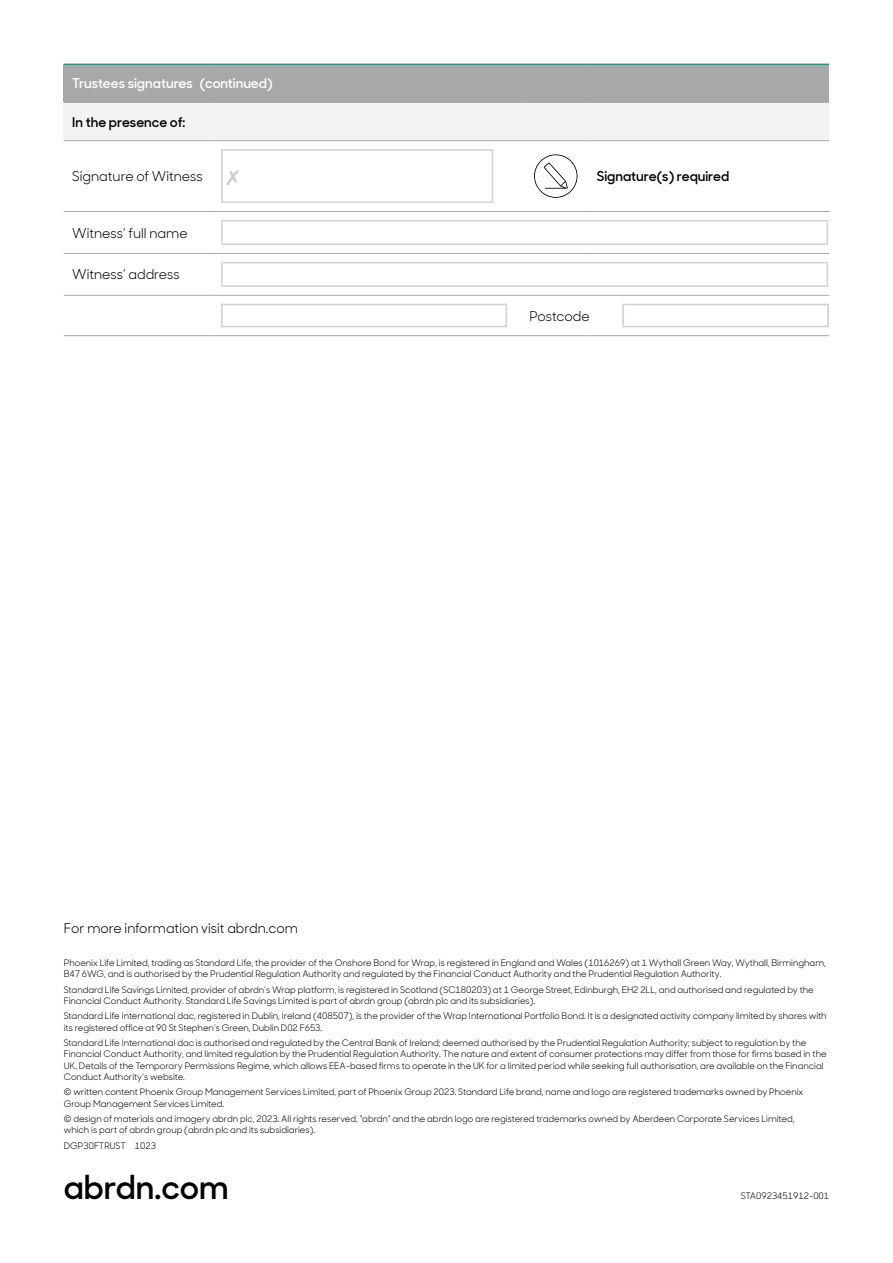
<style>
.page{position:relative;width:893px;height:1263px;background:#fff}
.page>*{position:absolute;margin:0;border:0;box-sizing:border-box;transform-origin:0 0}
.t1{font:600 33px "Sharp Sans Display No 1";color:#000}
.Body_Text_9pt{font:13.5px "Sharp Sans Display No 1";color:#000}
.Subhead_4_9pt{font:600 13.5px "Sharp Sans Display No 1";color:#fff}
.Subhead_4_9pt-2{font:600 13.5px "Sharp Sans Display No 1";color:#000}
.Body_Text_9pt-2{font:600 13.5px "Sharp Sans Display No 1";color:#000}
.t2{font:9px/11.2px "Sharp Sans Display No 1";color:#000}
</style>
<div class="page">
<div style="left:64px;top:64px;width:765px;height:38px;background:#a7a8a9"></div>
<div style="left:64px;top:102px;width:765px;height:39px;background:#f2f3f4"></div>
<svg style="left:64px;top:141px;width:765px;height:154px"></svg>
<hr style="left:64px;top:64px;width:149px;height:1px;background:#008264">
<hr style="left:213px;top:64px;width:308px;height:1px;background:#008264">
<hr style="left:521px;top:64px;width:67px;height:1px;background:#008264">
<svg style="left:588px;top:64px;width:26px;height:1px"></svg>
<hr style="left:614px;top:64px;width:215px;height:1px;background:#008264">
<hr style="left:64px;top:335px;width:149px;height:1px;background:#a7a8a9">
<hr style="left:213px;top:335px;width:308px;height:1px;background:#a7a8a9">
<hr style="left:521px;top:335px;width:67px;height:1px;background:#a7a8a9">
<svg style="left:588px;top:335px;width:26px;height:1px"></svg>
<hr style="left:614px;top:335px;width:215px;height:1px;background:#a7a8a9">
<hr style="left:64px;top:102px;width:149px;height:1px;background:#a7a8a9">
<hr style="left:213px;top:102px;width:308px;height:1px;background:#a7a8a9">
<hr style="left:521px;top:102px;width:67px;height:1px;background:#a7a8a9">
<svg style="left:588px;top:102px;width:26px;height:1px"></svg>
<hr style="left:614px;top:102px;width:215px;height:1px;background:#a7a8a9">
<hr style="left:64px;top:140px;width:149px;height:1px;background:#a7a8a9">
<hr style="left:213px;top:140px;width:308px;height:1px;background:#a7a8a9">
<hr style="left:521px;top:140px;width:67px;height:1px;background:#a7a8a9">
<svg style="left:588px;top:140px;width:26px;height:1px"></svg>
<hr style="left:614px;top:140px;width:215px;height:1px;background:#a7a8a9">
<hr style="left:64px;top:211px;width:149px;height:1px;background:#a7a8a9">
<hr style="left:213px;top:211px;width:308px;height:1px;background:#a7a8a9">
<hr style="left:521px;top:211px;width:67px;height:1px;background:#a7a8a9">
<svg style="left:588px;top:211px;width:26px;height:1px"></svg>
<hr style="left:614px;top:211px;width:215px;height:1px;background:#a7a8a9">
<hr style="left:64px;top:253px;width:149px;height:1px;background:#a7a8a9">
<hr style="left:213px;top:253px;width:308px;height:1px;background:#a7a8a9">
<hr style="left:521px;top:253px;width:67px;height:1px;background:#a7a8a9">
<svg style="left:588px;top:253px;width:26px;height:1px"></svg>
<hr style="left:614px;top:253px;width:215px;height:1px;background:#a7a8a9">
<hr style="left:64px;top:295px;width:149px;height:1px;background:#a7a8a9">
<hr style="left:213px;top:295px;width:308px;height:1px;background:#a7a8a9">
<hr style="left:521px;top:295px;width:67px;height:1px;background:#a7a8a9">
<svg style="left:588px;top:295px;width:26px;height:1px"></svg>
<hr style="left:614px;top:295px;width:215px;height:1px;background:#a7a8a9">
<div style="left:222px;top:150px;width:270px;height:52px;background:#fff"></div>
<div style="left:221px;top:149px;width:272px;height:54px;border:2px solid #d3d3d4"></div>
<svg style="left:534px;top:154px;width:43px;height:44px"></svg>
<div style="left:222px;top:221px;width:605px;height:23px;background:#fff"></div>
<hr style="left:221px;top:221px;width:2px;height:22px;background:#d3d3d4">
<hr style="left:221px;top:220px;width:607px;height:1px;background:#d3d3d4">
<svg style="left:827px;top:221px;width:1px;height:22px"></svg>
<hr style="left:221px;top:243px;width:607px;height:2px;background:#d3d3d4">
<div style="left:222px;top:263px;width:605px;height:23px;background:#fff"></div>
<hr style="left:221px;top:263px;width:2px;height:22px;background:#d3d3d4">
<hr style="left:221px;top:262px;width:607px;height:1px;background:#d3d3d4">
<svg style="left:827px;top:263px;width:1px;height:22px"></svg>
<hr style="left:221px;top:285px;width:607px;height:2px;background:#d3d3d4">
<svg style="left:221px;top:303px;width:286px;height:25px"></svg>
<svg style="left:622px;top:303px;width:207px;height:25px"></svg>
<p class="Subhead_4_9pt" style="left:72px;top:73px;width:202px">Trustees signatures (continued)</p>
<p class="Body_Text_9pt-2" style="left:72px;top:111px;width:115px">In the presence of:</p>
<p class="Body_Text_9pt" style="left:72px;top:166px;width:132px">Signature of Witness</p>
<p class="Subhead_4_9pt-2" style="left:597px;top:166px;width:134px">Signature(s) required</p>
<p class="Body_Text_9pt" style="left:72px;top:222px;width:117px">Witness’ full name</p>
<p class="Body_Text_9pt" style="left:72px;top:264px;width:109px">Witness’ address</p>
<p class="Body_Text_9pt" style="left:529px;top:305px;width:62px">Postcode</p>
<h2 class="Body_Text_9pt" style="left:64px;top:918px;width:236px">For more information visit abrdn.com</h2>
<p class="t2" style="left:64px;top:956px;width:764px">Phoenix Life Limited, trading as Standard Life, the provider of the Onshore Bond for Wrap, is registered in England and Wales (1016269) at 1 Wythall Green Way, Wythall, Birmingham,<br>B47 6WG, and is authorised by the Prudential Regulation Authority and regulated by the Financial Conduct Authority and the Prudential Regulation Authority.</p>
<p class="t2" style="left:64px;top:983px;width:751px">Standard Life Savings Limited, provider of abrdn’s Wrap platform, is registered in Scotland (SC180203) at 1 George Street, Edinburgh, EH2 2LL, and authorised and regulated by the<br>Financial Conduct Authority. Standard Life Savings Limited is part of abrdn group (abrdn plc and its subsidiaries).</p>
<p class="t2" style="left:64px;top:1010px;width:764px">Standard Life International dac, registered in Dublin, Ireland (408507), is the provider of the Wrap International Portfolio Bond. It is a designated activity company limited by shares with its registered office at 90 St Stephen’s Green, Dublin D02 F653.</p>
<p class="t2" style="left:64px;top:1036px;width:764px">Standard Life International dac is authorised and regulated by the Central Bank of Ireland; deemed authorised by the Prudential Regulation Authority; subject to regulation by the Financial Conduct Authority, and limited regulation by the Prudential Regulation Authority. The nature and extent of consumer protections may differ from those for firms based in the UK. Details of the Temporary Permissions Regime, which allows EEA-based firms to operate in the UK for a limited period while seeking full authorisation, are available on the Financial Conduct Authority’s website.</p>
<p class="t2" style="left:64px;top:1086px;width:741px">© written content Phoenix Group Management Services Limited, part of Phoenix Group 2023. Standard Life brand, name and logo are registered trademarks owned by Phoenix<br>Group Management Services Limited.</p>
<p class="t2" style="left:64px;top:1112px;width:732px">© design of materials and imagery abrdn plc, 2023. All rights reserved. “abrdn” and the abrdn logo are registered trademarks owned by Aberdeen Corporate Services Limited, which is part of abrdn group (abrdn plc and its subsidiaries).</p>
<p class="t2" style="left:64px;top:1139px;width:94px">DGP30FTRUST 1023</p>
<h1 class="t1" style="left:64px;top:1162px;width:166px">abrdn.com</h1>
<p class="t2" style="left:741px;top:1189px;width:90px">STA0923451912-001</p>
</div>
